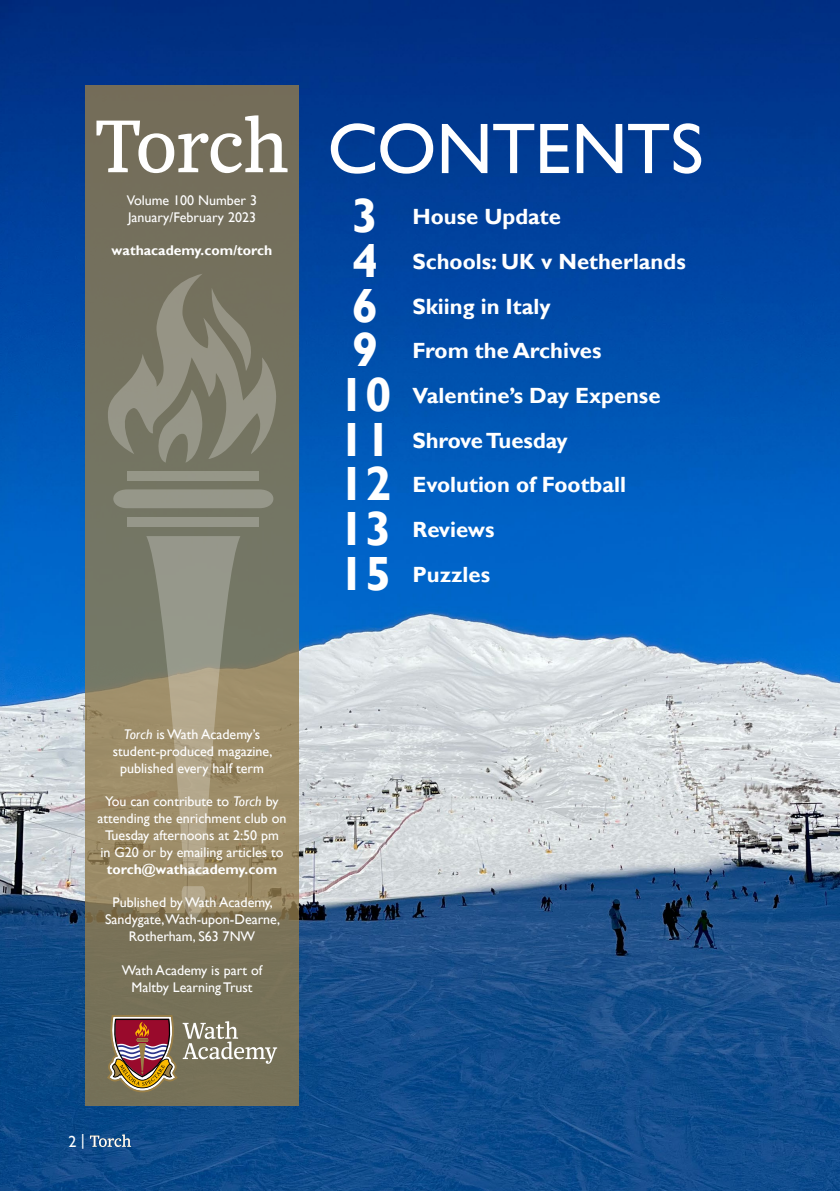
<style>
.page{position:relative;width:840px;height:1191px;background:#fff}
.page>*{position:absolute;margin:0;border:0;box-sizing:border-box;transform-origin:0 0}
.TOC_title{font:72px "Gill Sans";letter-spacing:-.01em;color:#fff}
.t1{font:700 22px "Gill Sans";color:#fff}
.t2{font:16px "Gill Sans";color:#fff}
.Copy_Paragraph{font:14px/16.8px "Gill Sans";color:#fff;text-align:center}
.Copy_Paragraph-2{font:700 14px "Gill Sans";color:#fff}
.s1{font-size:48px}
.s2{font-style:italic}
.s3{font-weight:700}
</style>
<div class="page">
<img style="left:0;top:0;width:839px;height:1191px">
<svg style="left:85px;top:85px;width:214px;height:1021px;background:#7e785f"></svg>
<svg style="left:107px;top:1015px;width:170px;height:77px;background:#8e7661"></svg>
<svg style="left:177px;top:886px;width:33px;height:35px"></svg>
<svg style="left:146px;top:536px;width:94px;height:339px;background:#9b9379"></svg>
<svg style="left:108px;top:489px;width:168px;height:19px;background:#929385"></svg>
<div style="left:127px;top:472px;width:132px;height:9px;background:#969788"></div>
<div style="left:127px;top:517px;width:132px;height:9px;background:#96978a"></div>
<svg style="left:108px;top:274px;width:168px;height:189px;background:#817f6e"></svg>
<svg style="left:96px;top:115px;width:191px;height:58px"></svg>
<svg style="left:90px;top:1134px;width:41px;height:12px"></svg>
<p class="Copy_Paragraph" style="left:127px;top:192px;width:132px;text-align:left">Volume 100 Number 3<br>January/February 2023</p>
<p class="Copy_Paragraph-2" style="left:111px;top:242px;width:162px">wathacademy.com/torch</p>
<p class="TOC_title" style="left:327px;top:107px;width:377px">CONTENTS</p>
<p class="t1" style="left:352px;top:203px;width:210px"><span class="s1">3</span> House Update</p>
<p class="t1" style="left:352px;top:248px;width:335px"><span class="s1">4</span> Schools: UK v Netherlands</p>
<p class="t1" style="left:352px;top:293px;width:200px"><span class="s1">6</span> Skiing in Italy</p>
<p class="t1" style="left:352px;top:337px;width:251px"><span class="s1">9</span> From the Archives</p>
<p class="t1" style="left:338px;top:382px;width:323px"><span class="s1">10</span> Valentine’s Day Expense</p>
<p class="t1" style="left:338px;top:427px;width:230px"><span class="s1">11</span> Shrove Tuesday</p>
<p class="t1" style="left:338px;top:471px;width:289px"><span class="s1">12</span> Evolution of Football</p>
<p class="t1" style="left:338px;top:516px;width:157px"><span class="s1">13</span> Reviews</p>
<p class="t1" style="left:338px;top:561px;width:153px"><span class="s1">15</span> Puzzles</p>
<p class="Copy_Paragraph" style="left:113px;top:726px;width:161px"><span class="s2">Torch</span> is Wath Academy’s student‑produced magazine, published every half term</p>
<p class="Copy_Paragraph" style="left:97px;top:793px;width:190px">You can contribute to <span class="s2">Torch</span> by attending the enrichment club on<br>Tuesday afternoons at 2:50 pm<br>in G20 or by emailing articles to <span class="s3">torch@wathacademy.com</span></p>
<p class="Copy_Paragraph" style="left:105px;top:894px;width:176px">Published by Wath Academy,<br>Sandygate,Wath-upon-Dearne,<br>Rotherham, S63 7NW</p>
<p class="Copy_Paragraph" style="left:122px;top:962px;width:142px">Wath Academy is part of<br>Maltby Learning Trust</p>
<p class="t2" style="left:68px;top:1131px;width:18px">2 |</p>
</div>
